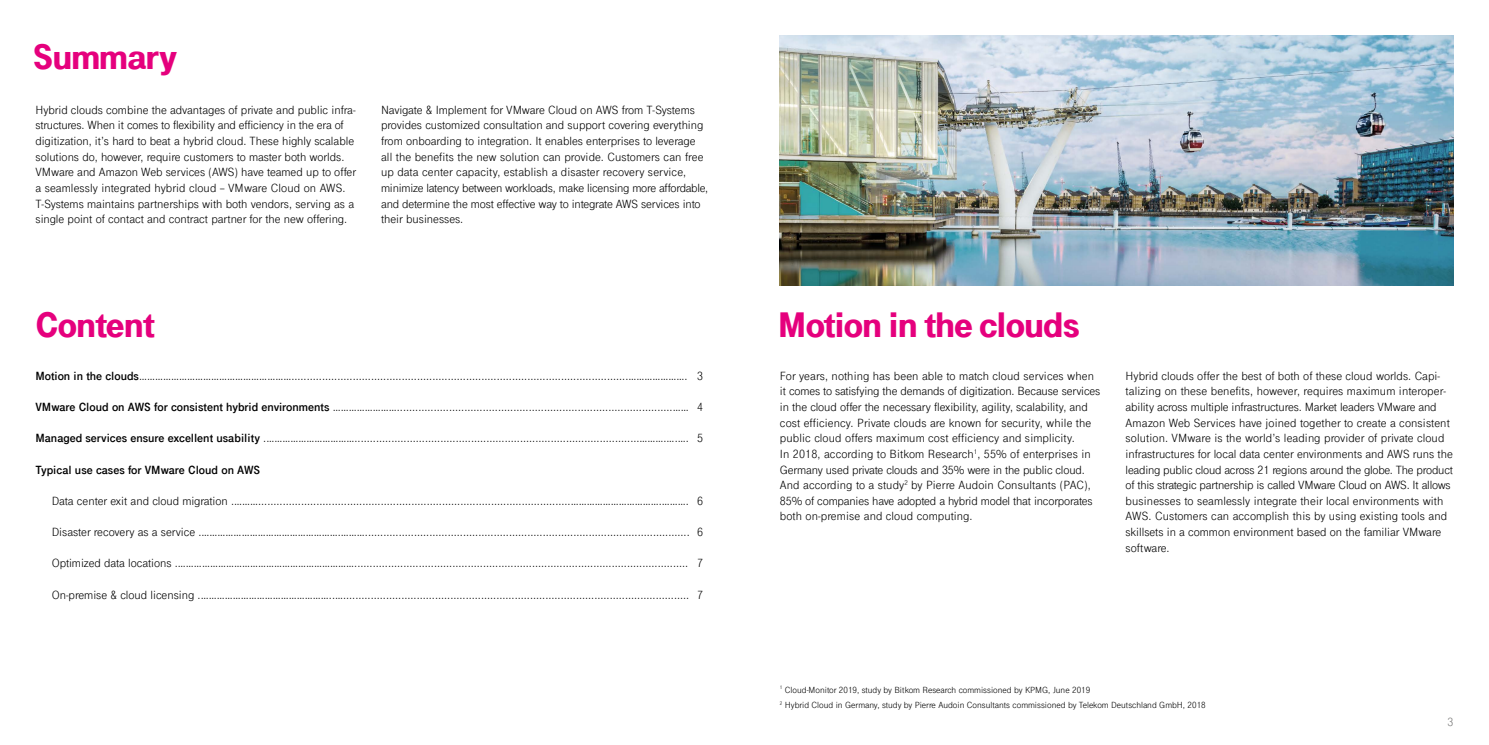
<style>
.page{position:relative;width:1489px;height:745px;background:#fff}
.page>*{position:absolute;margin:0;border:0;box-sizing:border-box;transform-origin:0 0}
.t1{font:900 37.5px "Tele Grotesk Next";letter-spacing:-.01em;color:#e5007d}
.t2{font:12.5px/15.6px "Tele Grotesk Next";color:#000}
.t3{font:700 12.5px "Tele Grotesk Next";color:#000}
.t4{font:12.5px "Tele Grotesk Next";color:#7b7b7a}
.t5{font:9.38px/15.6px "Tele Grotesk Next";color:#000}
.s1{font-weight:700}
</style>
<div class="page">
<img style="left:780px;top:35px;width:673px;height:250px">
<h1 class="t1" style="left:33px;top:36px;width:146px">Summary</h1>
<p class="t2" style="left:35px;top:102px;width:322px">Hybrid clouds combine the advantages of private and public infra&shy;structures. When it comes to flexibility and efficiency in the era of digitization, it’s hard to beat a hybrid cloud. These highly scalable solutions do, however, require customers to master both worlds.<br>VMware and Amazon Web services (AWS) have teamed up to offer a seamlessly integrated hybrid cloud – VMware Cloud on AWS.<br>T-Systems maintains partnerships with both vendors, serving as a single point of contact and contract partner for the new offering.</p>
<p class="t2" style="left:381px;top:102px;width:329px">Navigate &amp; Implement for VMware Cloud on AWS from T-Systems provides customized consultation and support covering everything from onboarding to integration. It enables enterprises to leverage all the benefits the new solution can provide. Customers can free up data center capacity, establish a disaster recovery service, minimize latency between workloads, make licensing more affordable, and determine the most effective way to integrate AWS services into their businesses.</p>
<h1 class="t1" style="left:35px;top:303px;width:121px">Content</h1>
<p class="t2" style="left:35px;top:367px;width:669px"><span class="s1">Motion in the clouds</span>…………………………………………………..............................................................................................................…………………. 3</p>
<p class="t2" style="left:35px;top:399px;width:669px"><span class="s1">VMware Cloud on AWS for consistent hybrid environments</span> ……………………..........................................................................................…… 4</p>
<p class="t2" style="left:35px;top:430px;width:669px"><span class="s1">Managed services ensure excellent usability</span> .…………………………….............................................................................................……….….…. 5</p>
<p class="t3" style="left:35px;top:462px;width:226px">Typical use cases for VMware Cloud on AWS</p>
<p class="t2" style="left:52px;top:492px;width:653px">Data center exit and cloud migration .………......................................................................................................…………………………….………. 6</p>
<p class="t2" style="left:52px;top:524px;width:653px">Disaster recovery as a service .…………………………………………….……….......................................................................................................... 6</p>
<p class="t2" style="left:52px;top:555px;width:653px">Optimized data locations .…………………………………………………………............................................................................................................. 7</p>
<p class="t2" style="left:52px;top:586px;width:653px">On-premise &amp; cloud licensing .…………………………………………..…................................................................................................................. 7</p>
<h1 class="t1" style="left:777px;top:303px;width:304px">Motion in the clouds</h1>
<p class="t2" style="left:780px;top:367px;width:322px">For years, nothing has been able to match cloud services when it comes to satisfying the demands of digitization. Because services in the cloud offer the necessary flexibility, agility, scalability, and cost efficiency. Private clouds are known for security, while the public cloud offers maximum cost efficiency and simplicity.<br>In 2018, according to Bitkom Research<sup>1</sup>, 55% of enterprises in Germany used private clouds and 35% were in the public cloud.<br>And according to a study<sup>2</sup> by Pierre Audoin Consultants (PAC), 85% of companies have adopted a hybrid model that incorporates both on-premise and cloud computing.</p>
<p class="t2" style="left:1125px;top:367px;width:329px">Hybrid clouds offer the best of both of these cloud worlds. Capi&shy;talizing on these benefits, however, requires maximum interoper&shy;ability across multiple infrastructures. Market leaders VMware and Amazon Web Services have joined together to create a consistent solution. VMware is the world’s leading provider of private cloud infrastructures for local data center environments and AWS runs the leading public cloud across 21 regions around the globe. The product of this strategic partnership is called VMware Cloud on AWS. It allows businesses to seamlessly integrate their local environments with AWS. Customers can accomplish this by using existing tools and skillsets in a common environment based on the familiar VMware software.</p>
<p class="t5" style="left:780px;top:681px;width:427px"><sup>1</sup> Cloud-Monitor 2019, study by Bitkom Research commissioned by KPMG, June 2019<br><sup>2</sup> Hybrid Cloud in Germany, study by Pierre Audoin Consultants commissioned by Telekom Deutschland GmbH, 2018</p>
<p class="t4" style="left:1447px;top:714px;width:8px">3</p>
</div>
